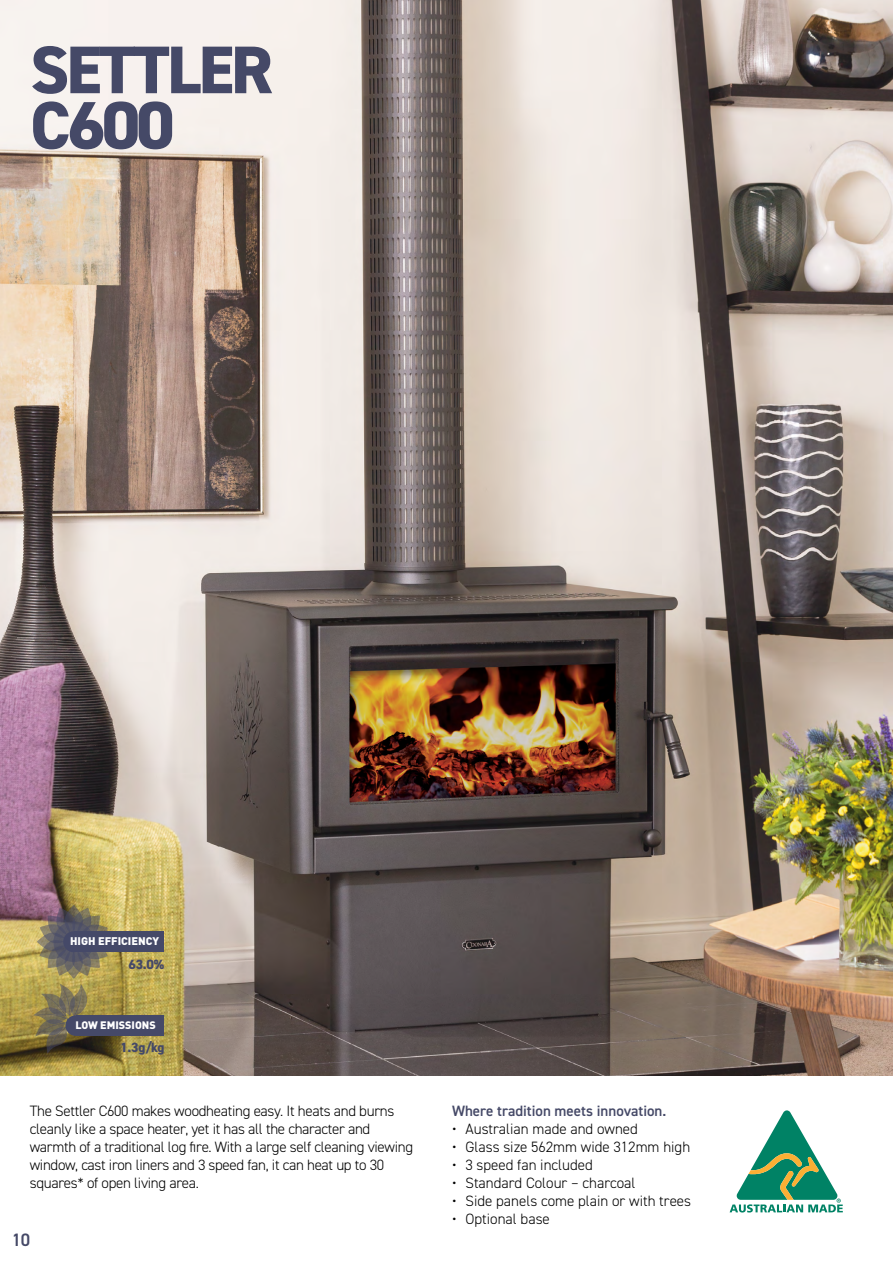
<style>
.page{position:relative;width:893px;height:1263px;background:#fff}
.page>*{position:absolute;margin:0;border:0;box-sizing:border-box;transform-origin:0 0}
.t1{font:800 67.5px/55.5px "DIN2014";letter-spacing:-.04em;color:#454967}
.t2{font:600 18px "DIN2014";color:#454967}
.t3{font:300 15px/18px "DIN2014";letter-spacing:-.02em;color:#000}
.t4{font:300 15px "DIN2014";color:#000}
.t5{font:600 15px "DIN2014";color:#454967}
.t6{font:800 13.5px "DIN2014";color:#454967}
.t7{font:900 10.95px "DIN";color:#fff}
.t8{font:900 10.8px "DIN";color:#fff}
</style>
<div class="page">
<img style="left:0;top:0;width:893px;height:1076px">
<svg style="left:729px;top:1110px;width:114px;height:103px"></svg>
<svg style="left:65px;top:905px;width:18px;height:32px"></svg>
<svg style="left:65px;top:946px;width:18px;height:33px"></svg>
<svg style="left:37px;top:932px;width:32px;height:19px"></svg>
<svg style="left:40px;top:907px;width:68px;height:69px;background:#8d8060"></svg>
<div style="left:53px;top:921px;width:41px;height:41px;background:#535568;border-radius:50%"></div>
<div style="left:63px;top:931px;width:21px;height:21px;background:#454968;border-radius:50%"></div>
<div style="left:74px;top:931px;width:90px;height:21px;background:#454968"></div>
<svg style="left:33px;top:984px;width:54px;height:70px;background:#786d46"></svg>
<div style="left:65px;top:1015px;width:21px;height:21px;background:#454968;border-radius:50%"></div>
<div style="left:76px;top:1015px;width:88px;height:21px;background:#454968"></div>
<h1 class="t1" style="left:30px;top:42px;width:245px">SETTLER<br>C600</h1>
<p class="t7" style="left:70px;top:934px;width:91px">HIGH EFFICIENCY</p>
<p class="t6" style="left:129px;top:955px;width:37px">63.0%</p>
<p class="t8" style="left:75px;top:1018px;width:82px">LOW EMISSIONS</p>
<p class="t6" style="left:120px;top:1038px;width:45px">1.3g/kg</p>
<p class="t3" style="left:30px;top:1102px;width:385px">The Settler C600 makes woodheating easy. It heats and burns cleanly like a space heater, yet it has all the character and warmth of a traditional log fire. With a large self cleaning viewing window, cast iron liners and 3 speed fan, it can heat up to 30 squares* of open living area.</p>
<p class="t5" style="left:452px;top:1101px;width:216px">Where tradition meets innovation.</p>
<p class="t4" style="left:452px;top:1120px;width:187px">• Australian made and owned</p>
<p class="t4" style="left:452px;top:1138px;width:240px">• Glass size 562mm wide 312mm high</p>
<p class="t4" style="left:452px;top:1156px;width:142px">• 3 speed fan included</p>
<p class="t4" style="left:452px;top:1174px;width:185px">• Standard Colour – charcoal</p>
<p class="t4" style="left:452px;top:1192px;width:241px">• Side panels come plain or with trees</p>
<p class="t4" style="left:452px;top:1210px;width:99px">• Optional base</p>
<p class="t2" style="left:12px;top:1228px;width:20px">10</p>
</div>
